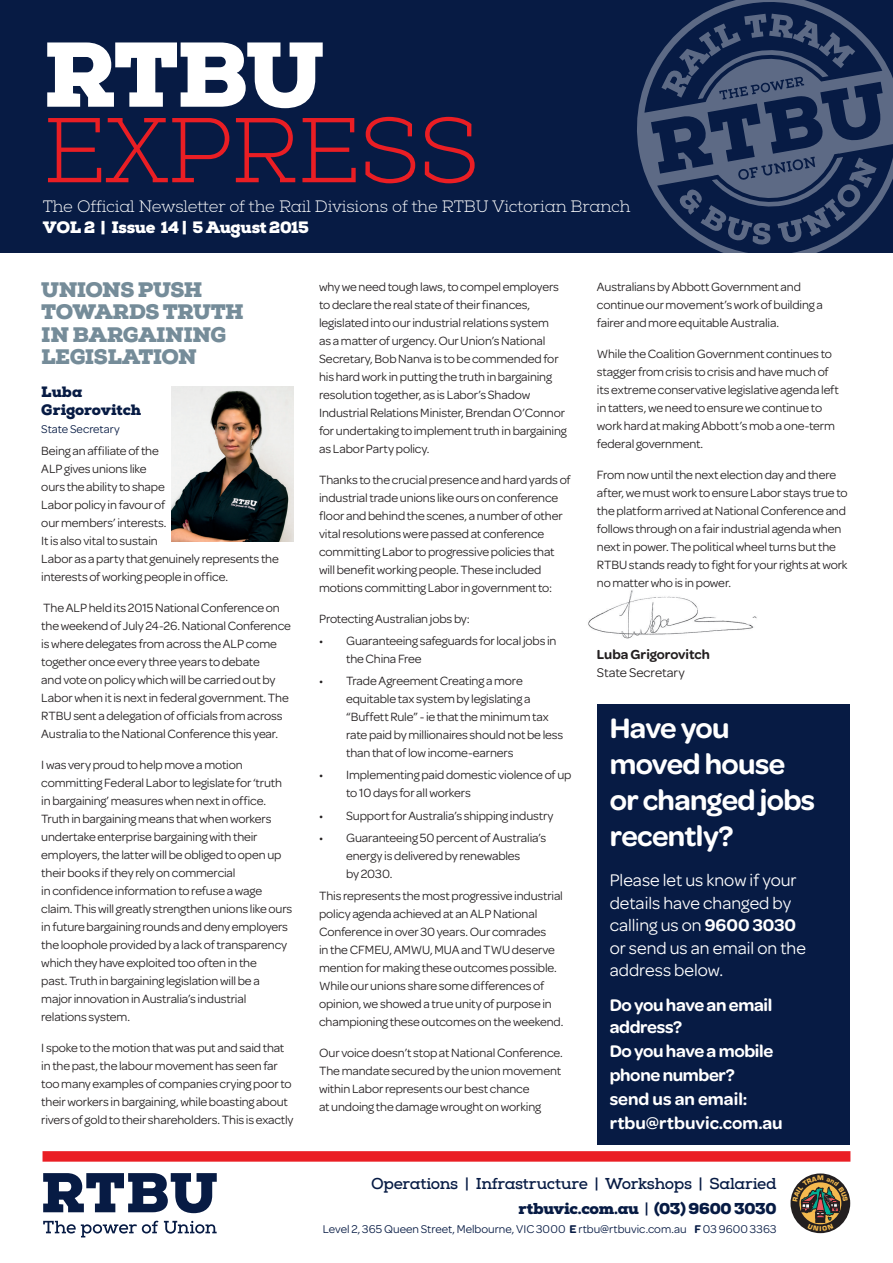
<style>
.page{position:relative;width:893px;height:1263px;background:#fff}
.page>*{position:absolute;margin:0;border:0;box-sizing:border-box;transform-origin:0 0}
.t1{font:300 91.8px "Nexa Slab";letter-spacing:-.01em;color:#ea1e24}
.t2{font:900 91.8px "Nexa Slab";color:#fff}
.t3{font:600 30px/36px "Omnes";letter-spacing:-.02em;color:#fff}
.t4{font:900 21px/22.5px "Nexa Slab";letter-spacing:-.025em;color:#758c99}
.t5{font:18px/22.5px "Omnes";color:#fff}
.t6{font:600 18px/23.7px "Omnes Girl Scouts";letter-spacing:-.02em;color:#fff}
.t7{font:300 16.5px "Nexa Slab";letter-spacing:-.01em;color:#fff}
.t8{font:900 16.5px "Nexa Slab";letter-spacing:-.02em;color:#fff}
.t9{font:700 15.75px/24.5px "Nexa Slab";letter-spacing:-.015em;color:#071b44;text-align:right}
.t10{font:900 15px/18px "Nexa Slab";letter-spacing:-.005em;color:#071b44}
.t11{font:600 13.95px "Omnes";letter-spacing:-.01em;color:#231f20}
.t12{font:13.5px "Omnes";color:#231f20}
.t13{font:12.75px/18px "Omnes";letter-spacing:-.01em;color:#231f20}
.t14{font:12px "Omnes";letter-spacing:.005em;color:#071b44}
.s1{font-family:"Omnes Girl Scouts";font-weight:600}
.s2{font-weight:900}
.s3{font-weight:600}
</style>
<div class="page">
<div style="left:597px;top:704px;width:252px;height:440px;background:#071b44"></div>
<img style="left:588px;top:590px;width:169px;height:49px">
<div style="left:0;top:0;width:893px;height:253px;background:#071b44"></div>
<svg style="left:637px;top:0;width:256px;height:253px"></svg>
<svg style="left:43px;top:1173px;width:174px;height:40px"></svg>
<svg style="left:43px;top:1221px;width:115px;height:16px"></svg>
<svg style="left:164px;top:1221px;width:53px;height:12px"></svg>
<div style="left:43px;top:1151px;width:807px;height:11px;background:#ea1e24"></div>
<svg style="left:790px;top:1173px;width:60px;height:60px"></svg>
<img style="left:171px;top:387px;width:123px;height:154px">
<svg style="left:793px;top:1175px;width:55px;height:56px;background:#6a6150"></svg>
<h1 class="t2" style="left:43px;top:16px;width:282px">RTBU</h1>
<h1 class="t1" style="left:43px;top:96px;width:437px">EXPRESS</h1>
<p class="t7" style="left:43px;top:197px;width:589px">The Official Newsletter of the Rail Divisions of the RTBU Victorian Branch</p>
<p class="t8" style="left:43px;top:217px;width:268px">VOL 2 | Issue 14 | 5 August 2015</p>
<h3 class="t4" style="left:41px;top:278px;width:204px">UNIONS PUSH<br>TOWARDS TRUTH<br>IN BARGAINING<br>LEGISLATION</h3>
<p class="t10" style="left:41px;top:383px;width:102px">Luba<br>Grigorovitch</p>
<p class="t14" style="left:41px;top:421px;width:80px">State Secretary</p>
<p class="t13" style="left:41px;top:441px;width:239px">Being an affiliate of the<br>ALP gives unions like<br>ours the ability to shape<br>Labor policy in favour of<br>our members’ interests.<br>It is also vital to sustain<br>Labor as a party that genuinely represents the interests of working people in office.</p>
<p class="t13" style="left:41px;top:598px;width:251px">The ALP held its 2015 National Conference on the weekend of July 24-26. National Conference is where delegates from across the ALP come together once every three years to debate<br>and vote on policy which will be carried out by Labor when it is next in federal government. The RTBU sent a delegation of officials from across Australia to the National Conference this year.</p>
<p class="t13" style="left:41px;top:755px;width:253px">I was very proud to help move a motion committing Federal Labor to legislate for ‘truth in bargaining’ measures when next in office.<br>Truth in bargaining means that when workers undertake enterprise bargaining with their employers, the latter will be obliged to open up their books if they rely on commercial<br>in confidence information to refuse a wage claim. This will greatly strengthen unions like ours in future bargaining rounds and deny employers the loophole provided by a lack of transparency which they have exploited too often in the<br>past. Truth in bargaining legislation will be a major innovation in Australia’s industrial relations system.</p>
<p class="t13" style="left:41px;top:1038px;width:254px">I spoke to the motion that was put and said that in the past, the labour movement has seen far too many examples of companies crying poor to their workers in bargaining, while boasting about rivers of gold to their shareholders. This is exactly</p>
<p class="t13" style="left:319px;top:277px;width:249px">why we need tough laws, to compel employers to declare the real state of their finances, legislated into our industrial relations system<br>as a matter of urgency. Our Union’s National Secretary, Bob Nanva is to be commended for his hard work in putting the truth in bargaining resolution together, as is Labor’s Shadow Industrial Relations Minister, Brendan O’Connor for undertaking to implement truth in bargaining as Labor Party policy.</p>
<p class="t13" style="left:319px;top:470px;width:253px">Thanks to the crucial presence and hard yards of industrial trade unions like ours on conference floor and behind the scenes, a number of other vital resolutions were passed at conference committing Labor to progressive policies that will benefit working people. These included motions committing Labor in government to:</p>
<p class="t13" style="left:319px;top:609px;width:152px">Protecting Australian jobs by:</p>
<p class="t13" style="left:346px;top:631px;width:212px;text-indent:-27px">• Guaranteeing safeguards for local jobs in the China Free</p>
<p class="t13" style="left:346px;top:671px;width:219px;text-indent:-27px">• Trade Agreement Creating a more equitable tax system by legislating a “Buffett Rule” - ie that the minimum tax rate paid by millionaires should not be less than that of low income-earners</p>
<p class="t13" style="left:346px;top:765px;width:227px;text-indent:-27px">• Implementing paid domestic violence of up to 10 days for all workers</p>
<p class="t13" style="left:319px;top:806px;width:236px">• Support for Australia’s shipping industry</p>
<p class="t13" style="left:346px;top:828px;width:202px;text-indent:-27px">• Guaranteeing 50 percent of Australia’s energy is delivered by renewables<br>by 2030.</p>
<p class="t13" style="left:319px;top:886px;width:246px">This represents the most progressive industrial policy agenda achieved at an ALP National Conference in over 30 years. Our comrades<br>in the CFMEU, AMWU, MUA and TWU deserve mention for making these outcomes possible.<br>While our unions share some differences of opinion, we showed a true unity of purpose in championing these outcomes on the weekend.</p>
<p class="t13" style="left:319px;top:1043px;width:245px">Our voice doesn’t stop at National Conference.<br>The mandate secured by the union movement within Labor represents our best chance<br>at undoing the damage wrought on working</p>
<p class="t13" style="left:597px;top:277px;width:227px">Australians by Abbott Government and continue our movement’s work of building a fairer and more equitable Australia.</p>
<p class="t13" style="left:597px;top:344px;width:243px">While the Coalition Government continues to stagger from crisis to crisis and have much of its extreme conservative legislative agenda left in tatters, we need to ensure we continue to work hard at making Abbott’s mob a one-term federal government.</p>
<p class="t13" style="left:597px;top:465px;width:252px">From now until the next election day and there after, we must work to ensure Labor stays true to the platform arrived at National Conference and follows through on a fair industrial agenda when next in power. The political wheel turns but the RTBU stands ready to fight for your rights at work no matter who is in power.</p>
<p class="t11" style="left:597px;top:644px;width:114px">Luba Grigorovitch</p>
<p class="t12" style="left:597px;top:663px;width:89px">State Secretary</p>
<h2 class="t3" style="left:610px;top:708px;width:207px">Have you moved house or changed jobs recently?</h2>
<h3 class="t5" style="left:610px;top:868px;width:198px">Please let us know if your details have changed by calling us on <span class="s1">9600 3030 </span>or send us an email on the address below.</h3>
<h3 class="t6" style="left:610px;top:992px;width:174px">Do you have an email address?<br>Do you have a mobile phone number?<br>send us an email: rtbu@rtbuvic.com.au</h3>
<p class="t9" style="left:371px;top:1172px;width:407px">Operations | Infrastructure | Workshops | Salaried <span class="s2">rtbuvic.com.au</span> | <span class="s2">(03) 9600 3030</span></p>
<p class="t14" style="left:323px;top:1221px;width:455px">Level 2, 365 Queen Street, Melbourne, VIC 3000 <span class="s3">E</span> rtbu@rtbuvic.com.au <span class="s3">F</span> 03 9600 3363</p>
</div>
